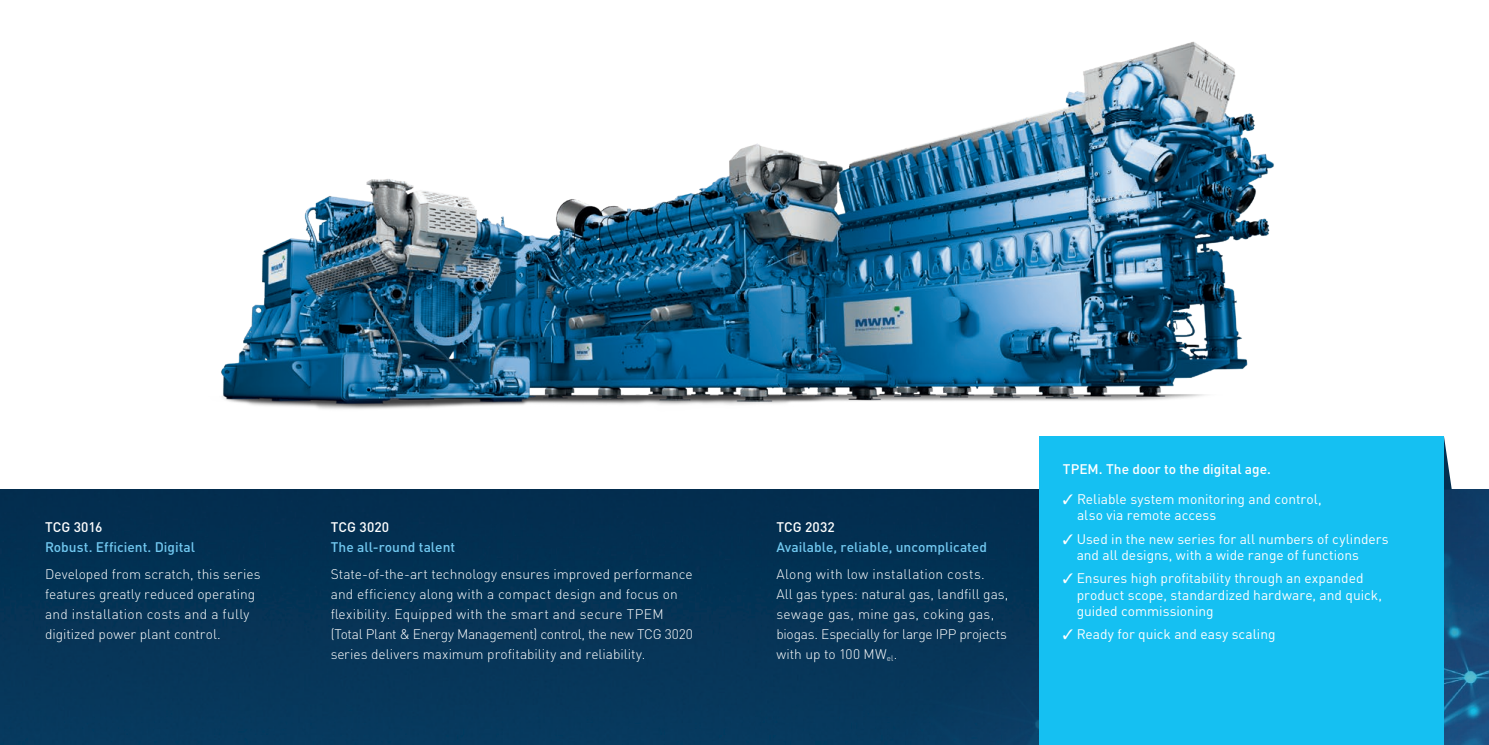
<style>
.page{position:relative;width:1489px;height:745px;background:#fff}
.page>*{position:absolute;margin:0;border:0;box-sizing:border-box;transform-origin:0 0}
.t1{font:300 13.75px/20px "DIN Pro";letter-spacing:.005em;color:#fff}
.t2{font:13.75px/16.2px "DIN Pro";color:#fff}
.t3{font:500 13.75px "DIN Pro";color:#72c9f1}
.t4{font:500 13.75px "DIN Pro";letter-spacing:.005em;color:#fff}
</style>
<div class="page">
<img style="left:0;top:489px;width:744px;height:255px">
<img style="left:744px;top:489px;width:744px;height:255px">
<img style="left:221px;top:41px;width:1053px;height:368px">
<svg style="left:1443px;top:436px;width:8px;height:53px"></svg>
<div style="left:1039px;top:436px;width:404px;height:308px;background:#15c0f2"></div>
<p class="t4" style="left:45px;top:517px;width:59px">TCG 3016</p>
<p class="t3" style="left:45px;top:537px;width:152px">Robust. Efficient. Digital</p>
<p class="t1" style="left:45px;top:563px;width:217px">Developed from scratch, this series features greatly reduced operating and installation costs and a fully digitized power plant control.</p>
<p class="t4" style="left:331px;top:517px;width:60px">TCG 3020</p>
<p class="t3" style="left:331px;top:537px;width:126px">The all-round talent</p>
<p class="t1" style="left:331px;top:563px;width:363px">State-of-the-art technology ensures improved performance and efficiency along with a compact design and focus on flexibility. Equipped with the smart and secure TPEM (Total Plant &amp; Energy Management) control, the new TCG 3020 series delivers maximum profitability and reliability.</p>
<p class="t4" style="left:776px;top:517px;width:60px">TCG 2032</p>
<p class="t3" style="left:776px;top:537px;width:212px">Available, reliable, uncomplicated</p>
<p class="t1" style="left:776px;top:563px;width:233px">Along with low installation costs.<br>All gas types: natural gas, landfill gas, sewage gas, mine gas, coking gas, biogas. Especially for large IPP projects with up to 100 MW<sub>el</sub>.</p>
<p class="t4" style="left:1062px;top:459px;width:210px">TPEM. The door to the digital age.</p>
<p class="t2" style="left:1076px;top:490px;width:246px;text-indent:-14px">✓ Reliable system monitoring and control, also via remote access</p>
<p class="t2" style="left:1076px;top:529px;width:313px;text-indent:-14px">✓ Used in the new series for all numbers of cylinders and all designs, with a wide range of functions</p>
<p class="t2" style="left:1076px;top:569px;width:307px;text-indent:-14px">✓ Ensures high profitability through an expanded product scope, standardized hardware, and quick, guided commissioning</p>
<p class="t2" style="left:1062px;top:625px;width:214px">✓ Ready for quick and easy scaling</p>
</div>
